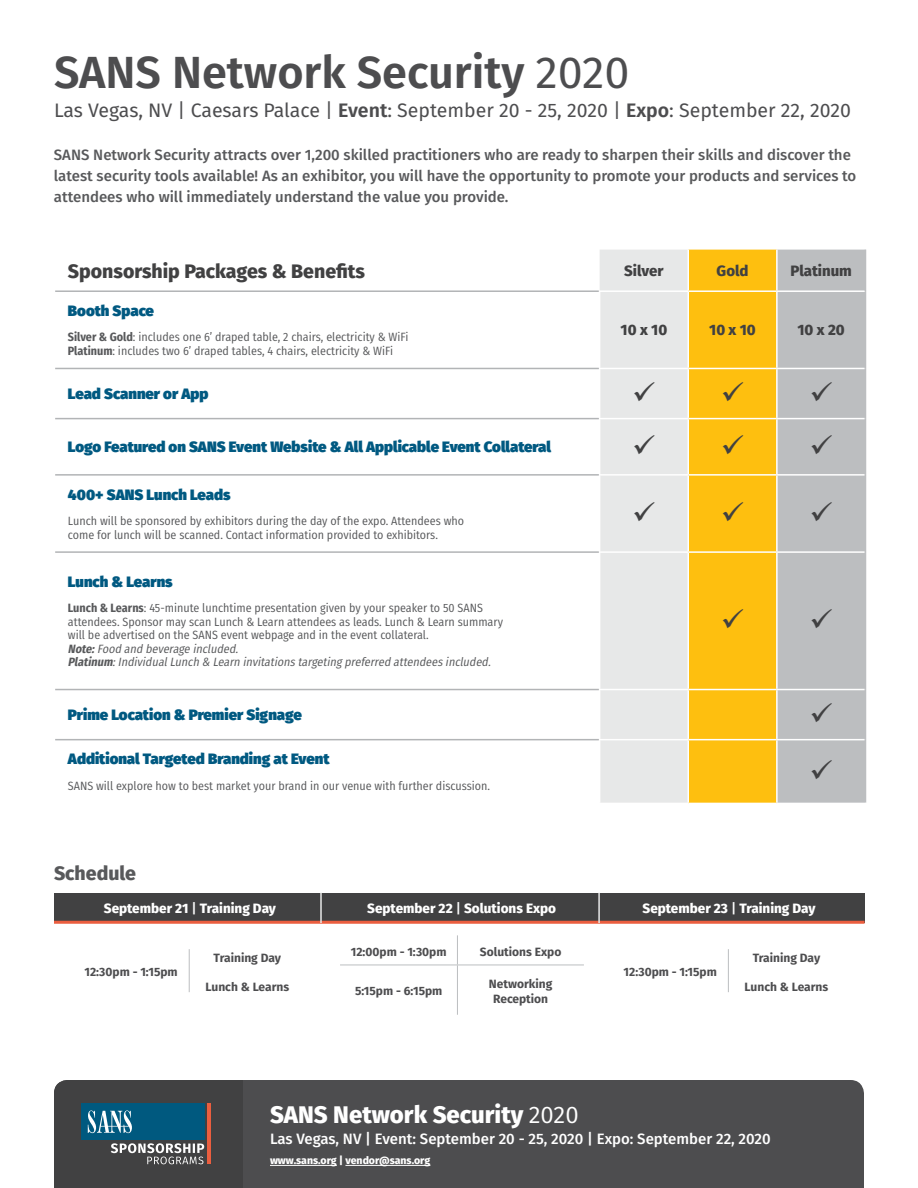
<style>
.page{position:relative;width:918px;height:1188px;background:#fff}
.page>*{position:absolute;margin:0;border:0;box-sizing:border-box;transform-origin:0 0}
.t1{font:600 45px "Fira Sans";color:#4d4d4f}
.t2{font:800 24px "Fira Sans";color:#fff}
.t3{font:19.5px "Fira Sans";color:#4d4d4f}
.t4{font:800 19.5px "Fira Sans";color:#414142}
.t5{font:800 19.5px "Fira Sans";color:#58595b}
.t6{font:500 15px/21px "Fira Sans";color:#58595b}
.t7{font:900 15px "Fira Sans";color:#005981}
.t8{font:500 15px "Fira Sans";color:#fff}
.t9{font:800 15px "Fira Sans";color:#414142}
.t10{font:800 13.5px "Fira Sans";color:#fff}
.t11{font:12px/13.5px "Fira Sans Condensed";color:#58595b}
.t12{font:700 12px/14.4px "Fira Sans";color:#4d4d4f;text-align:center}
.t13{font:italic 12px "Fira Sans Condensed";color:#58595b}
.t14{font:800 10.5px "Fira Sans";color:#fff}
.s1{font-weight:400}
.s2{font-weight:600}
.s3{font-weight:700}
.s4{font-weight:500}
</style>
<div class="page">
<div style="left:243px;top:1080px;width:621px;height:108px;background:#4d4d4f"></div>
<svg style="left:54px;top:1080px;width:189px;height:108px;background:#3e4f57"></svg>
<hr style="left:270px;top:1165px;width:67px;height:1px;background:#fff">
<hr style="left:345px;top:1165px;width:85px;height:1px;background:#fff">
<div style="left:600px;top:250px;width:88px;height:553px;background:#e7e8e8"></div>
<div style="left:689px;top:250px;width:87px;height:553px;background:#febf0f"></div>
<div style="left:778px;top:250px;width:87px;height:553px;background:#bcbec0"></div>
<hr style="left:599px;top:368px;width:89px;height:1px;background:#fff">
<hr style="left:688px;top:368px;width:89px;height:1px;background:#fff">
<hr style="left:777px;top:368px;width:88px;height:1px;background:#fff">
<hr style="left:599px;top:418px;width:89px;height:1px;background:#fff">
<hr style="left:688px;top:418px;width:89px;height:1px;background:#fff">
<hr style="left:777px;top:418px;width:88px;height:1px;background:#fff">
<hr style="left:599px;top:474px;width:89px;height:2px;background:#fff">
<hr style="left:688px;top:474px;width:89px;height:2px;background:#fff">
<hr style="left:777px;top:474px;width:88px;height:2px;background:#fff">
<hr style="left:599px;top:551px;width:89px;height:2px;background:#fff">
<hr style="left:688px;top:551px;width:89px;height:2px;background:#fff">
<hr style="left:777px;top:551px;width:88px;height:2px;background:#fff">
<hr style="left:599px;top:689px;width:89px;height:1px;background:#fff">
<hr style="left:688px;top:689px;width:89px;height:1px;background:#fff">
<hr style="left:777px;top:689px;width:88px;height:1px;background:#fff">
<hr style="left:599px;top:739px;width:89px;height:1px;background:#fff">
<hr style="left:688px;top:739px;width:89px;height:1px;background:#fff">
<hr style="left:777px;top:739px;width:88px;height:1px;background:#fff">
<hr style="left:865px;top:291px;width:1px;height:77px;background:#bcbec0">
<hr style="left:865px;top:368px;width:1px;height:51px;background:#bcbec0">
<hr style="left:865px;top:419px;width:1px;height:56px;background:#bcbec0">
<hr style="left:865px;top:475px;width:1px;height:77px;background:#bcbec0">
<hr style="left:865px;top:552px;width:1px;height:138px;background:#bcbec0">
<hr style="left:865px;top:690px;width:1px;height:50px;background:#bcbec0">
<hr style="left:865px;top:740px;width:1px;height:63px;background:#bcbec0">
<hr style="left:55px;top:290px;width:544px;height:2px;background:#b2b4b6">
<hr style="left:55px;top:368px;width:544px;height:1px;background:#b2b4b6">
<hr style="left:55px;top:418px;width:544px;height:1px;background:#b2b4b6">
<hr style="left:55px;top:474px;width:544px;height:2px;background:#b2b4b6">
<hr style="left:55px;top:551px;width:544px;height:2px;background:#b2b4b6">
<hr style="left:55px;top:689px;width:544px;height:1px;background:#b2b4b6">
<hr style="left:55px;top:739px;width:544px;height:1px;background:#b2b4b6">
<hr style="left:599px;top:290px;width:89px;height:2px;background:#fff">
<hr style="left:688px;top:290px;width:89px;height:2px;background:#fff">
<hr style="left:777px;top:290px;width:88px;height:2px;background:#fff">
<hr style="left:865px;top:250px;width:1px;height:41px;background:#bcbec0">
<hr style="left:189px;top:949px;width:1px;height:43px;background:#bcbec0">
<hr style="left:728px;top:949px;width:1px;height:43px;background:#bcbec0">
<hr style="left:457px;top:965px;width:127px;height:1px;background:#bcbec0">
<hr style="left:457px;top:965px;width:1px;height:50px;background:#bcbec0">
<hr style="left:457px;top:935px;width:1px;height:30px;background:#bcbec0">
<hr style="left:340px;top:965px;width:117px;height:1px;background:#bcbec0">
<div style="left:54px;top:893px;width:811px;height:29px;background:#414142"></div>
<hr style="left:54px;top:921px;width:811px;height:3px;background:#eb5e3f">
<hr style="left:320px;top:893px;width:2px;height:30px;background:#e7e8e8">
<hr style="left:598px;top:893px;width:2px;height:30px;background:#e7e8e8">
<svg style="left:634px;top:382px;width:21px;height:19px"></svg>
<svg style="left:723px;top:382px;width:20px;height:19px"></svg>
<svg style="left:812px;top:382px;width:20px;height:19px"></svg>
<svg style="left:634px;top:435px;width:21px;height:20px"></svg>
<svg style="left:723px;top:435px;width:20px;height:20px"></svg>
<svg style="left:812px;top:435px;width:20px;height:20px"></svg>
<svg style="left:634px;top:502px;width:21px;height:19px"></svg>
<svg style="left:723px;top:502px;width:20px;height:19px"></svg>
<svg style="left:812px;top:502px;width:20px;height:19px"></svg>
<svg style="left:723px;top:609px;width:20px;height:20px"></svg>
<svg style="left:812px;top:609px;width:20px;height:20px"></svg>
<svg style="left:812px;top:703px;width:20px;height:19px"></svg>
<svg style="left:812px;top:760px;width:20px;height:19px"></svg>
<p class="t1" style="left:54px;top:35px;width:577px">SANS Network Security <span class="s1">2020</span></p>
<p class="t3" style="left:54px;top:95px;width:798px">Las Vegas, NV | Caesars Palace | <span class="s2">Event</span>: September 20 - 25, 2020 | <span class="s2">Expo</span>: September 22, 2020</p>
<p class="t6" style="left:54px;top:143px;width:804px">SANS Network Security attracts over 1,200 skilled practitioners who are ready to sharpen their skills and discover the latest security tools available! As an exhibitor, you will have the opportunity to promote your products and services to attendees who will immediately understand the value you provide.</p>
<p class="t4" style="left:68px;top:254px;width:299px">Sponsorship Packages &amp; Benefits</p>
<p class="t9" style="left:624px;top:258px;width:41px">Silver</p>
<p class="t9" style="left:717px;top:258px;width:33px">Gold</p>
<p class="t9" style="left:790px;top:258px;width:63px">Platinum</p>
<p class="t7" style="left:68px;top:297px;width:88px">Booth Space</p>
<p class="t11" style="left:68px;top:330px;width:342px"><span class="s3">Silver &amp; Gold</span>: includes one 6’ draped table, 2 chairs, electricity &amp; WiFi</p>
<p class="t11" style="left:68px;top:344px;width:327px"><span class="s3">Platinum</span>: includes two 6’ draped tables, 4 chairs, electricity &amp; WiFi</p>
<p class="t9" style="left:621px;top:317px;width:48px">10 x 10</p>
<p class="t9" style="left:709px;top:317px;width:48px">10 x 10</p>
<p class="t9" style="left:797px;top:317px;width:49px">10 x 20</p>
<p class="t7" style="left:68px;top:380px;width:142px">Lead Scanner or App</p>
<p class="t7" style="left:68px;top:433px;width:485px">Logo Featured on SANS Event Website &amp; All Applicable Event Collateral</p>
<p class="t7" style="left:68px;top:480px;width:164px">400+ SANS Lunch Leads</p>
<p class="t11" style="left:68px;top:514px;width:398px">Lunch will be sponsored by exhibitors during the day of the expo. Attendees who come for lunch will be scanned. Contact information provided to exhibitors.</p>
<p class="t7" style="left:68px;top:568px;width:106px">Lunch &amp; Learns</p>
<p class="t11" style="left:68px;top:601px;width:437px"><span class="s3">Lunch &amp; Learns</span>: 45-minute lunchtime presentation given by your speaker to 50 SANS attendees. Sponsor may scan Lunch &amp; Learn attendees as leads. Lunch &amp; Learn summary will be advertised on the SANS event webpage and in the event collateral.</p>
<p class="t13" style="left:68px;top:640px;width:175px"><span class="s3">Note:</span>Food and beverage included.</p>
<p class="t13" style="left:68px;top:653px;width:427px"><span class="s3">Platinum</span>:IndividualLunch &amp; Learn invitationstargetingpreferred attendeesincluded.</p>
<p class="t7" style="left:68px;top:701px;width:235px">Prime Location &amp; Premier Signage</p>
<p class="t7" style="left:68px;top:745px;width:263px">Additional Targeted Branding at Event</p>
<p class="t11" style="left:68px;top:779px;width:424px">SANS will explore how to best market your brand in our venue with further discussion.</p>
<p class="t5" style="left:54px;top:857px;width:84px">Schedule</p>
<p class="t10" style="left:104px;top:896px;width:174px">September 21 <span class="s4">|</span> Training Day</p>
<p class="t10" style="left:367px;top:896px;width:190px">September 22 <span class="s4">|</span> Solutions Expo</p>
<p class="t10" style="left:643px;top:896px;width:175px">September 23 <span class="s4">|</span> Training Day</p>
<p class="t12" style="left:84px;top:964px;width:95px">12:30pm - 1:15pm</p>
<p class="t12" style="left:214px;top:950px;width:69px">Training Day</p>
<p class="t12" style="left:205px;top:978px;width:85px">Lunch &amp; Learns</p>
<p class="t12" style="left:351px;top:944px;width:97px">12:00pm - 1:30pm</p>
<p class="t12" style="left:480px;top:944px;width:83px">Solutions Expo</p>
<p class="t12" style="left:355px;top:983px;width:89px">5:15pm - 6:15pm</p>
<p class="t12" style="left:489px;top:976px;width:65px">Networking<br>Reception</p>
<p class="t12" style="left:624px;top:964px;width:95px">12:30pm - 1:15pm</p>
<p class="t12" style="left:753px;top:950px;width:69px">Training Day</p>
<p class="t12" style="left:745px;top:978px;width:85px">Lunch &amp; Learns</p>
<p class="t2" style="left:270px;top:1094px;width:310px">SANS Network Security <span class="s1">2020</span></p>
<p class="t8" style="left:270px;top:1126px;width:502px">Las Vegas, NV | Event: September 20 - 25, 2020 | Expo: September 22, 2020</p>
<p class="t14" style="left:270px;top:1152px;width:162px">www.sans.org | vendor@sans.org</p>
</div>
